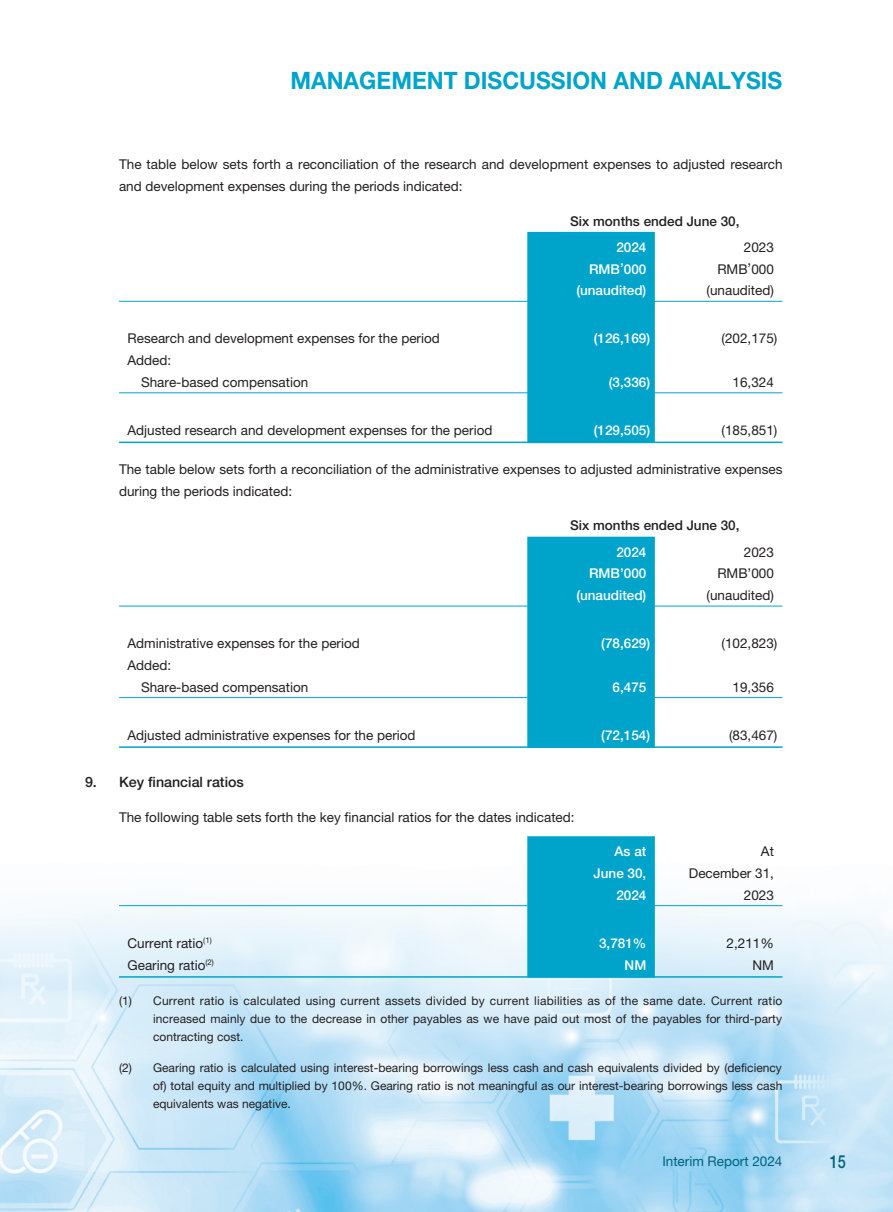
<style>
.page{position:relative;width:893px;height:1212px;background:#fff}
.page>*{position:absolute;margin:0;border:0;box-sizing:border-box;transform-origin:0 0}
.t1{font:700 24px "Helvetica Neue LT Std";color:#00a4cb;scale:.95 1}
.t2{font:500 18px "Helvetica Neue LT Std";color:#00627b;scale:.8 1}
.t3{font:500 14.25px "Helvetica Neue LT Std";color:#231f20}
.t4{font:13.5px/21.8px "Helvetica Neue LT Std";color:#231f20}
.t5{font:500 13.5px "Helvetica Neue LT Std";color:#fff}
.t6{font:500 13.5px "Helvetica Neue LT Std";color:#231f20}
.t7{font:13.5px "Helvetica Neue LT Std";color:#00627b}
.t8{font:12px/18px "Helvetica Neue LT Std";color:#231f20;text-align:justify}
</style>
<div class="page">
<img style="left:0;top:231px;width:893px;height:981px">
<div style="left:527px;top:232px;width:128px;height:210px;background:#00a4cb"></div>
<hr style="left:119px;top:301px;width:408px;height:1px;background:#00a4cb">
<hr style="left:527px;top:301px;width:128px;height:1px;background:#00a4cb">
<hr style="left:655px;top:301px;width:127px;height:1px;background:#00a4cb">
<hr style="left:119px;top:392px;width:408px;height:1px;background:#00a4cb">
<hr style="left:527px;top:392px;width:128px;height:1px;background:#00a4cb">
<hr style="left:655px;top:392px;width:127px;height:1px;background:#00a4cb">
<hr style="left:119px;top:442px;width:408px;height:1px;background:#00a4cb">
<hr style="left:527px;top:442px;width:128px;height:1px;background:#00a4cb">
<hr style="left:655px;top:442px;width:127px;height:1px;background:#00a4cb">
<div style="left:527px;top:537px;width:128px;height:209px;background:#00a4cb"></div>
<hr style="left:119px;top:606px;width:408px;height:1px;background:#00a4cb">
<hr style="left:527px;top:606px;width:128px;height:1px;background:#00a4cb">
<hr style="left:655px;top:606px;width:127px;height:1px;background:#00a4cb">
<hr style="left:119px;top:697px;width:408px;height:1px;background:#00a4cb">
<hr style="left:527px;top:697px;width:128px;height:1px;background:#00a4cb">
<hr style="left:655px;top:697px;width:127px;height:1px;background:#00a4cb">
<hr style="left:119px;top:746px;width:408px;height:2px;background:#00a4cb">
<hr style="left:527px;top:746px;width:128px;height:2px;background:#00a4cb">
<hr style="left:655px;top:746px;width:127px;height:2px;background:#00a4cb">
<div style="left:527px;top:836px;width:128px;height:140px;background:#00a4cb"></div>
<hr style="left:119px;top:905px;width:408px;height:1px;background:#00a4cb">
<hr style="left:527px;top:905px;width:128px;height:1px;background:#00a4cb">
<hr style="left:655px;top:905px;width:127px;height:1px;background:#00a4cb">
<hr style="left:119px;top:976px;width:408px;height:2px;background:#00a4cb">
<hr style="left:527px;top:976px;width:128px;height:2px;background:#00a4cb">
<hr style="left:655px;top:976px;width:127px;height:2px;background:#00a4cb">
<h1 class="t1" style="left:290px;top:66px;width:519px">MANAGEMENT DISCUSSION AND ANALYSIS</h1>
<p class="t4" style="left:119px;top:154px;width:665px">The table below sets forth a reconciliation of the research and development expenses to adjusted research and development expenses during the periods indicated:</p>
<p class="t6" style="left:570px;top:213px;width:171px">Six months ended June 30,</p>
<p class="t5" style="left:616px;top:239px;width:32px">2024</p>
<p class="t4" style="left:744px;top:236px;width:32px">2023</p>
<p class="t5" style="left:589px;top:261px;width:59px">RMB’000</p>
<p class="t4" style="left:717px;top:258px;width:58px">RMB’000</p>
<p class="t5" style="left:576px;top:283px;width:72px">(unaudited)</p>
<p class="t4" style="left:707px;top:280px;width:69px">(unaudited)</p>
<p class="t4" style="left:128px;top:328px;width:314px">Research and development expenses for the period</p>
<p class="t5" style="left:594px;top:331px;width:58px">(126,169)</p>
<p class="t4" style="left:722px;top:328px;width:57px">(202,175)</p>
<p class="t4" style="left:141px;top:349px;width:169px;text-indent:-14px">Added:<br>Share-based compensation</p>
<p class="t5" style="left:609px;top:374px;width:43px">(3,336)</p>
<p class="t4" style="left:733px;top:371px;width:43px">16,324</p>
<p class="t4" style="left:128px;top:419px;width:366px">Adjusted research and development expenses for the period</p>
<p class="t5" style="left:594px;top:422px;width:58px">(129,505)</p>
<p class="t4" style="left:722px;top:419px;width:57px">(185,851)</p>
<p class="t4" style="left:119px;top:458px;width:665px">The table below sets forth a reconciliation of the administrative expenses to adjusted administrative expenses during the periods indicated:</p>
<p class="t6" style="left:570px;top:518px;width:171px">Six months ended June 30,</p>
<p class="t5" style="left:616px;top:544px;width:32px">2024</p>
<p class="t4" style="left:744px;top:541px;width:32px">2023</p>
<p class="t5" style="left:589px;top:566px;width:59px">RMB’000</p>
<p class="t4" style="left:717px;top:563px;width:58px">RMB’000</p>
<p class="t5" style="left:576px;top:587px;width:72px">(unaudited)</p>
<p class="t4" style="left:707px;top:584px;width:69px">(unaudited)</p>
<p class="t4" style="left:128px;top:632px;width:234px">Administrative expenses for the period</p>
<p class="t5" style="left:601px;top:635px;width:50px">(78,629)</p>
<p class="t4" style="left:722px;top:632px;width:57px">(102,823)</p>
<p class="t4" style="left:141px;top:654px;width:169px;text-indent:-14px">Added:<br>Share-based compensation</p>
<p class="t5" style="left:613px;top:679px;width:35px">6,475</p>
<p class="t4" style="left:733px;top:676px;width:43px">19,356</p>
<p class="t4" style="left:128px;top:724px;width:290px">Adjusted administrative expenses for the period</p>
<p class="t5" style="left:601px;top:727px;width:50px">(72,154)</p>
<p class="t4" style="left:729px;top:724px;width:50px">(83,467)</p>
<p class="t3" style="left:85px;top:774px;width:160px">9. Key financial ratios</p>
<p class="t4" style="left:119px;top:806px;width:457px">The following table sets forth the key financial ratios for the dates indicated:</p>
<p class="t5" style="left:615px;top:843px;width:33px">As at</p>
<p class="t4" style="left:761px;top:840px;width:15px">At</p>
<p class="t5" style="left:594px;top:865px;width:54px">June 30,</p>
<p class="t4" style="left:689px;top:862px;width:87px">December 31,</p>
<p class="t5" style="left:616px;top:887px;width:32px">2024</p>
<p class="t4" style="left:744px;top:884px;width:32px">2023</p>
<p class="t4" style="left:128px;top:932px;width:86px">Current ratio<sup>(1)</sup></p>
<p class="t5" style="left:599px;top:935px;width:49px">3,781%</p>
<p class="t4" style="left:727px;top:932px;width:49px">2,211%</p>
<p class="t4" style="left:128px;top:954px;width:88px">Gearing ratio<sup>(2)</sup></p>
<p class="t5" style="left:625px;top:957px;width:23px">NM</p>
<p class="t4" style="left:752px;top:954px;width:23px">NM</p>
<p class="t8" style="left:153px;top:992px;width:631px;text-indent:-34px">(1) Current ratio is calculated using current assets divided by current liabilities as of the same date. Current ratio increased mainly due to the decrease in other payables as we have paid out most of the payables for third-party contracting cost.</p>
<p class="t8" style="left:153px;top:1059px;width:631px;text-indent:-34px">(2) Gearing ratio is calculated using interest-bearing borrowings less cash and cash equivalents divided by (deficiency of) total equity and multiplied by 100%. Gearing ratio is not meaningful as our interest-bearing borrowings less cash equivalents was negative.</p>
<p class="t7" style="left:662px;top:1153px;width:122px">Interim Report 2024</p>
<h2 class="t2" style="left:830px;top:1151px;width:22px">15</h2>
</div>
